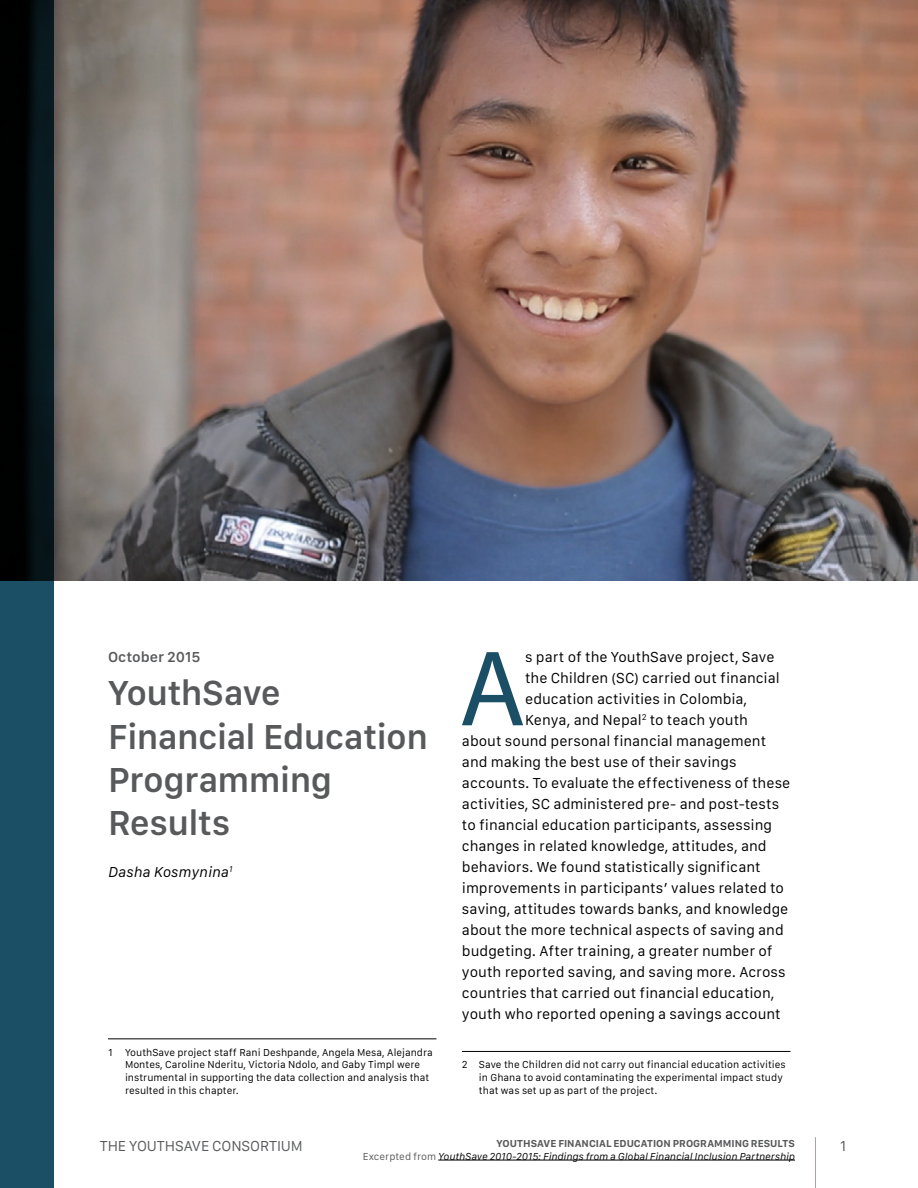
<style>
.page{position:relative;width:918px;height:1188px;background:#fff}
.page>*{position:absolute;margin:0;border:0;box-sizing:border-box;transform-origin:0 0}
.t1{font:108.45px "Myriad Pro";color:#1a4f65}
.t2{font:600 36px/43.2px "San Francisco Text";letter-spacing:-.02em;color:#58595b}
.t3{font:15px "San Francisco Text";color:#000}
.t4{font:15px "San Francisco Text";letter-spacing:-.01em;color:#58595b}
.t5{font:italic 15px "San Francisco Text";color:#000}
.t6{font:600 15px "San Francisco Text";letter-spacing:-.005em;color:#58595b}
.t7{font:10.5px/12.6px "San Francisco Text";color:#000}
.t8{font:italic 10.5px/12.6px "San Francisco Text";letter-spacing:-.005em;color:#000;text-align:right}
.s1{font-weight:700;font-style:normal;color:#58595b}
.s2{font-style:normal;color:#58595b}
</style>
<div class="page">
<img style="left:54px;top:0;width:864px;height:580px">
<hr style="left:108px;top:1039px;width:328px;height:1px;background:#000">
<hr style="left:462px;top:1051px;width:328px;height:1px;background:#000">
<svg style="left:0;top:0;width:54px;height:1188px;fill:#1a4f65"></svg>
<hr style="left:438px;top:1160px;width:357px;height:1px;background:#000">
<hr style="left:815px;top:1137px;width:1px;height:51px;background:#4e3b6a">
<p class="t6" style="left:108px;top:648px;width:94px">October 2015</p>
<h2 class="t2" style="left:108px;top:675px;width:322px">YouthSave<br>Financial Education<br>Programming<br>Results</h2>
<p class="t5" style="left:108px;top:863px;width:126px">Dasha Kosmynina<sup>1</sup></p>
<p class="t7" style="left:125px;top:1047px;width:309px;text-indent:-17px">1 YouthSave project staff Rani Deshpande, Angela Mesa, Alejandra Montes, Caroline Nderitu, Victoria Ndolo, and Gaby Timpl were instrumental in supporting the data collection and analysis that resulted in this chapter.</p>
<h1 class="t1" style="left:459px;top:622px;width:68px">A</h1>
<p class="t3" style="left:525px;top:648px;width:251px">s part of the YouthSave project, Save</p>
<p class="t3" style="left:525px;top:669px;width:256px">the Children (SC) carried out financial</p>
<p class="t3" style="left:525px;top:690px;width:224px">education activities in Colombia,</p>
<p class="t3" style="left:525px;top:711px;width:225px">Kenya, and Nepal<sup>2</sup> to teach youth</p>
<p class="t3" style="left:462px;top:732px;width:306px">about sound personal financial management</p>
<p class="t3" style="left:462px;top:753px;width:276px">and making the best use of their savings</p>
<p class="t3" style="left:462px;top:774px;width:330px">accounts. To evaluate the effectiveness of these</p>
<p class="t3" style="left:462px;top:795px;width:319px">activities, SC administered pre- and post-tests</p>
<p class="t3" style="left:462px;top:816px;width:312px">to financial education participants, assessing</p>
<p class="t3" style="left:462px;top:837px;width:306px">changes in related knowledge, attitudes, and</p>
<p class="t3" style="left:462px;top:858px;width:300px">behaviors. We found statistically significant</p>
<p class="t3" style="left:462px;top:879px;width:324px">improvements in participants’ values related to</p>
<p class="t3" style="left:462px;top:900px;width:328px">saving, attitudes towards banks, and knowledge</p>
<p class="t3" style="left:462px;top:921px;width:323px">about the more technical aspects of saving and</p>
<p class="t3" style="left:462px;top:942px;width:312px">budgeting. After training, a greater number of</p>
<p class="t3" style="left:462px;top:963px;width:325px">youth reported saving, and saving more. Across</p>
<p class="t3" style="left:462px;top:984px;width:314px">countries that carried out financial education,</p>
<p class="t3" style="left:462px;top:1005px;width:320px">youth who reported opening a savings account</p>
<p class="t7" style="left:479px;top:1059px;width:308px;text-indent:-17px">2 Save the Children did not carry out financial education activities in Ghana to avoid contaminating the experimental impact study that was set up as part of the project.</p>
<p class="t4" style="left:100px;top:1137px;width:204px">THE YOUTHSAVE CONSORTIUM</p>
<p class="t8" style="left:363px;top:1137px;width:434px"><span class="s1">YOUTHSAVE FINANCIAL EDUCATION PROGRAMMING RESULTS<br></span><span class="s2">Excerpted from</span> YouthSave 2010-2015: Findings from a Global Financial Inclusion Partnership</p>
<p class="t4" style="left:840px;top:1137px;width:8px">1</p>
</div>
